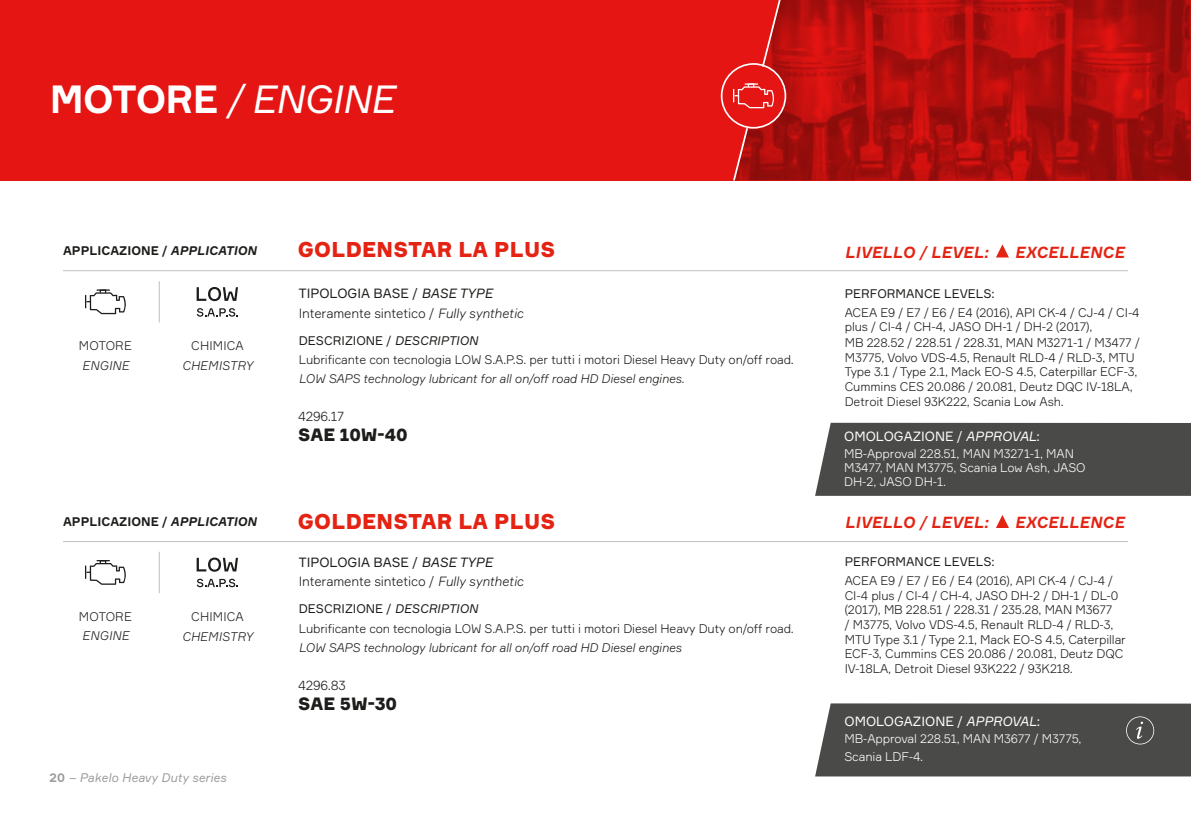
<style>
.page{position:relative;width:1191px;height:819px;background:#fff}
.page>*{position:absolute;margin:0;border:0;box-sizing:border-box;transform-origin:0 0}
.t1{font:italic 38.5px "Formular";letter-spacing:-.02em;color:#fff}
.t2{font:900 21px "Formular";letter-spacing:.01em;color:#e42313}
.t3{font:900 17.5px "Formular";letter-spacing:-.005em;color:#1d1d1b}
.t4{font:italic 700 15.75px "Formular";letter-spacing:.01em;color:#e42313}
.t5{font:300 13.12px/19.2px "Formular";letter-spacing:-.01em;color:#1d1d1b}
.t6{font:13.12px "Formular";color:#fff}
.t7{font:300 12.25px/14.7px "Formular";letter-spacing:-.01em;color:#1d1d1b}
.t8{font:italic 300 12.25px "Formular";letter-spacing:-.01em;color:#1d1d1b}
.t9{font:300 12.25px/14px "Formular";letter-spacing:-.01em;color:#fff}
.t10{font:700 12.25px "Formular";color:#1d1d1b}
.t11{font:12.25px "Formular";color:#1d1d1b}
.t12{font:italic 12.25px "Formular";color:#9d9d9c}
.t13{font:italic 300 12.25px "Formular";letter-spacing:.01em;color:#1d1d1b}
.t14{font:300 12.25px "Formular";letter-spacing:.01em;color:#1d1d1b}
.s1{font-weight:700;font-style:normal}
.s2{font-style:italic}
.s3{font-weight:400}
.s4{font-weight:400;font-style:italic}
</style>
<div class="page">
<div style="left:0;top:0;width:1191px;height:180px;background:#e41513"></div>
<img style="left:792px;top:0;width:399px;height:180px">
<hr style="left:63px;top:541px;width:1065px;height:1px;background:#c1c0c0">
<hr style="left:63px;top:270px;width:1065px;height:1px;background:#c1c0c0">
<svg style="left:721px;top:0;width:71px;height:181px"></svg>
<svg style="left:85px;top:289px;width:41px;height:25px"></svg>
<svg style="left:85px;top:560px;width:41px;height:24px"></svg>
<hr style="left:159px;top:281px;width:1px;height:41px;background:#c1c0c0">
<hr style="left:159px;top:551px;width:1px;height:42px;background:#c1c0c0">
<svg style="left:197px;top:308px;width:41px;height:8px"></svg>
<svg style="left:197px;top:287px;width:41px;height:14px"></svg>
<svg style="left:197px;top:578px;width:41px;height:9px"></svg>
<svg style="left:197px;top:557px;width:41px;height:14px"></svg>
<svg style="left:996px;top:244px;width:13px;height:13px"></svg>
<svg style="left:996px;top:515px;width:13px;height:13px"></svg>
<div style="left:815px;top:423px;width:376px;height:73px;background:#4a4a49"></div>
<div style="left:815px;top:703px;width:376px;height:73px;background:#4a4a49"></div>
<h1 class="t1" style="left:50px;top:76px;width:347px"><span class="s1">MOTORE</span> / ENGINE</h1>
<p class="t10" style="left:63px;top:243px;width:195px">APPLICAZIONE / <span class="s2">APPLICATION</span></p>
<p class="t7" style="left:79px;top:338px;width:55px">MOTORE</p>
<p class="t8" style="left:82px;top:358px;width:48px">ENGINE</p>
<p class="t14" style="left:191px;top:338px;width:54px">CHIMICA</p>
<p class="t13" style="left:182px;top:358px;width:72px">CHEMISTRY</p>
<p class="t10" style="left:63px;top:514px;width:195px">APPLICAZIONE / <span class="s2">APPLICATION</span></p>
<p class="t7" style="left:79px;top:608px;width:55px">MOTORE</p>
<p class="t8" style="left:82px;top:628px;width:48px">ENGINE</p>
<p class="t14" style="left:191px;top:608px;width:54px">CHIMICA</p>
<p class="t13" style="left:182px;top:629px;width:72px">CHEMISTRY</p>
<p class="t12" style="left:50px;top:769px;width:178px"><span class="s1">20</span> – Pakelo Heavy Duty series</p>
<h2 class="t2" style="left:298px;top:236px;width:259px">GOLDENSTAR LA PLUS</h2>
<p class="t5" style="left:299px;top:284px;width:226px"><span class="s3">TIPOLOGIA BASE /</span> <span class="s4">BASE TYPE<br></span>Interamente sintetico / <span class="s2">Fully synthetic</span></p>
<p class="t7" style="left:299px;top:330px;width:497px;line-height:19.2px"><span class="s3">DESCRIZIONE /</span> <span class="s4">DESCRIPTION<br></span>Lubrificante con tecnologia LOW S.A.P.S. per tutti i motori Diesel Heavy Duty on/off road.</p>
<p class="t8" style="left:299px;top:371px;width:387px">LOW SAPS technology lubricant for all on/off road HD Diesel engines.</p>
<p class="t5" style="left:298px;top:406px;width:48px">4296.17</p>
<h3 class="t3" style="left:298px;top:424px;width:111px">SAE 10W-40</h3>
<h2 class="t2" style="left:298px;top:508px;width:259px">GOLDENSTAR LA PLUS</h2>
<p class="t5" style="left:299px;top:552px;width:226px"><span class="s3">TIPOLOGIA BASE /</span> <span class="s4">BASE TYPE<br></span>Interamente sintetico / <span class="s2">Fully synthetic</span></p>
<p class="t7" style="left:299px;top:599px;width:497px;line-height:19.2px"><span class="s3">DESCRIZIONE /</span> <span class="s4">DESCRIPTION<br></span>Lubrificante con tecnologia LOW S.A.P.S. per tutti i motori Diesel Heavy Duty on/off road.</p>
<p class="t8" style="left:299px;top:640px;width:384px">LOW SAPS technology lubricant for all on/off road HD Diesel engines</p>
<p class="t5" style="left:298px;top:675px;width:49px">4296.83</p>
<h3 class="t3" style="left:298px;top:693px;width:100px">SAE 5W-30</h3>
<p class="t4" style="left:845px;top:242px;width:145px">LIVELLO / LEVEL:</p>
<p class="t4" style="left:1014px;top:242px;width:111px">EXCELLENCE</p>
<p class="t11" style="left:844px;top:285px;width:151px">PERFORMANCE LEVELS:</p>
<p class="t7" style="left:844px;top:305px;width:296px">ACEA E9 / E7 / E6 / E4 (2016), API CK-4 / CJ-4 / CI-4 plus / CI-4 / CH-4, JASO DH-1 / DH-2 (2017),<br>MB 228.52 / 228.51 / 228.31, MAN M3271-1 / M3477 / M3775, Volvo VDS-4.5, Renault RLD-4 / RLD-3, MTU Type 3.1 / Type 2.1, Mack EO-S 4.5, Caterpillar ECF-3, Cummins CES 20.086 / 20.081, Deutz DQC IV-18LA, Detroit Diesel 93K222, Scania Low Ash.</p>
<p class="t6" style="left:844px;top:428px;width:197px">OMOLOGAZIONE / <span class="s2">APPROVAL</span>:</p>
<p class="t9" style="left:844px;top:446px;width:243px">MB-Approval 228.51, MAN M3271-1, MAN<br>M3477, MAN M3775, Scania Low Ash, JASO<br>DH-2, JASO DH-1.</p>
<p class="t4" style="left:845px;top:513px;width:145px">LIVELLO / LEVEL:</p>
<p class="t4" style="left:1014px;top:513px;width:111px">EXCELLENCE</p>
<p class="t11" style="left:844px;top:553px;width:151px">PERFORMANCE LEVELS:</p>
<p class="t7" style="left:844px;top:573px;width:283px">ACEA E9 / E7 / E6 / E4 (2016), API CK-4 / CJ-4 / CI-4 plus / CI-4 / CH-4, JASO DH-2 / DH-1 / DL-0 (2017), MB 228.51 / 228.31 / 235.28, MAN M3677<br>/ M3775, Volvo VDS-4.5, Renault RLD-4 / RLD-3, MTU Type 3.1 / Type 2.1, Mack EO-S 4.5, Caterpillar ECF-3, Cummins CES 20.086 / 20.081, Deutz DQC IV-18LA, Detroit Diesel 93K222 / 93K218.</p>
<p class="t6" style="left:844px;top:712px;width:197px">OMOLOGAZIONE / <span class="s2">APPROVAL</span>:</p>
<p class="t9" style="left:844px;top:729px;width:239px;line-height:17.5px">MB-Approval 228.51, MAN M3677 / M3775,<br>Scania LDF-4.</p>
</div>
